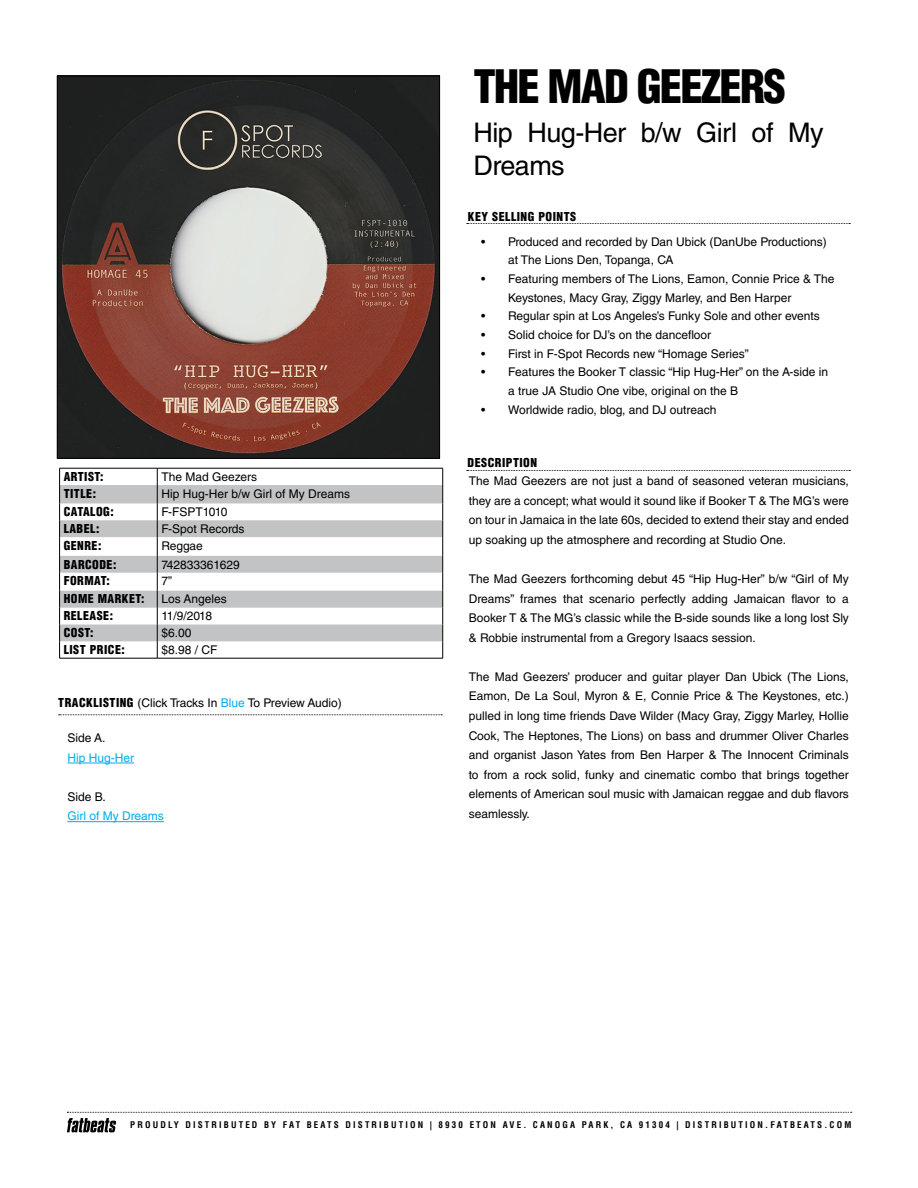
<style>
.page{position:relative;width:918px;height:1188px;background:#fff}
.page>*{position:absolute;margin:0;border:0;box-sizing:border-box;transform-origin:0 0}
.t1{font:900 condensed 45px "Helvetica LT Std";letter-spacing:-.04em;color:#000}
.t2{font:27px/32.4px "Helvetica LT Std";letter-spacing:-.02em;color:#000}
.t3{font:12px/19.5px "Helvetica LT Std";color:#000}
.t4{font:900 condensed 12px "Helvetica LT Std";letter-spacing:.04em;color:#000}
.t5{font:12px "Helvetica LT Std";color:#00aeef}
.t6{font:700 condensed 9px "Helvetica LT Std";letter-spacing:.24em;color:#000}
.s1{font-weight:900;font-stretch:condensed}
.s2{color:#00aeef}
</style>
<div class="page">
<svg style="left:467px;top:223px;width:383px;height:1px"></svg>
<hr style="left:67px;top:763px;width:67px;height:1px;background:#00aeef">
<hr style="left:67px;top:821px;width:97px;height:1px;background:#00aeef">
<svg style="left:59px;top:714px;width:383px;height:1px"></svg>
<svg style="left:60px;top:469px;width:382px;height:189px"></svg>
<svg style="left:60px;top:485px;width:382px;height:156px;fill:#c1c3c5"></svg>
<hr style="left:59px;top:468px;width:98px;height:1px;background:#000">
<hr style="left:157px;top:468px;width:286px;height:1px;background:#000">
<svg style="left:59px;top:468px;width:1px;height:190px"></svg>
<svg style="left:442px;top:468px;width:1px;height:190px"></svg>
<hr style="left:59px;top:658px;width:98px;height:1px;background:#000">
<hr style="left:157px;top:658px;width:286px;height:1px;background:#000">
<svg style="left:157px;top:468px;width:1px;height:190px"></svg>
<img style="left:59px;top:78px;width:379px;height:379px">
<div style="left:57px;top:76px;width:383px;height:383px;border:1px solid #000"></div>
<svg style="left:67px;top:1112px;width:785px;height:20px"></svg>
<svg style="left:467px;top:470px;width:383px;height:1px"></svg>
<h1 class="t1" style="left:474px;top:58px;width:314px">THE MAD GEEZERS</h1>
<h2 class="t2" style="left:474px;top:117px;width:352px">Hip Hug-Her b/w Girl of My<br>Dreams</h2>
<p class="t4" style="left:468px;top:209px;width:110px">KEY SELLING POINTS</p>
<p class="t3" style="left:508px;top:232px;width:320px;line-height:18.8px;text-indent:-27px">• Produced and recorded by Dan Ubick (DanUbe Productions) at The Lions Den, Topanga, CA</p>
<p class="t3" style="left:508px;top:269px;width:328px;line-height:18.8px;text-indent:-27px">• Featuring members of The Lions, Eamon, Connie Price &amp; The<br>Keystones, Macy Gray, Ziggy Marley, and Ben Harper</p>
<p class="t3" style="left:481px;top:306px;width:340px">• Regular spin at Los Angeles’s Funky Sole and other events</p>
<p class="t3" style="left:481px;top:325px;width:232px">• Solid choice for DJ’s on the dancefloor</p>
<p class="t3" style="left:481px;top:344px;width:269px">• First in F-Spot Records new “Homage Series”</p>
<p class="t3" style="left:508px;top:363px;width:322px;line-height:18.8px;text-indent:-27px">• Features the Booker T classic “Hip Hug-Her” on the A-side in a true JA Studio One vibe, original on the B</p>
<p class="t3" style="left:481px;top:400px;width:237px">• Worldwide radio, blog, and DJ outreach</p>
<p class="t4" style="left:64px;top:469px;width:41px">ARTIST:</p>
<p class="t3" style="left:161px;top:467px;width:97px">The Mad Geezers</p>
<p class="t4" style="left:64px;top:486px;width:34px">TITLE:</p>
<p class="t3" style="left:161px;top:484px;width:190px">Hip Hug-Her b/w Girl of My Dreams</p>
<p class="t4" style="left:64px;top:504px;width:52px">CATALOG:</p>
<p class="t3" style="left:161px;top:502px;width:67px">F-FSPT1010</p>
<p class="t4" style="left:64px;top:521px;width:37px">LABEL:</p>
<p class="t3" style="left:161px;top:519px;width:85px">F-Spot Records</p>
<p class="t4" style="left:64px;top:538px;width:39px">GENRE:</p>
<p class="t3" style="left:161px;top:536px;width:43px">Reggae</p>
<p class="t4" style="left:64px;top:557px;width:54px">BARCODE:</p>
<p class="t3" style="left:161px;top:555px;width:80px">742833361629</p>
<p class="t4" style="left:64px;top:573px;width:48px">FORMAT:</p>
<p class="t3" style="left:161px;top:571px;width:12px">7”</p>
<p class="t4" style="left:64px;top:591px;width:82px">HOME MARKET:</p>
<p class="t3" style="left:161px;top:589px;width:67px">Los Angeles</p>
<p class="t4" style="left:64px;top:608px;width:51px">RELEASE:</p>
<p class="t3" style="left:161px;top:606px;width:52px">11/9/2018</p>
<p class="t4" style="left:64px;top:625px;width:31px">COST:</p>
<p class="t3" style="left:161px;top:623px;width:32px">$6.00</p>
<p class="t4" style="left:64px;top:642px;width:63px">LIST PRICE:</p>
<p class="t3" style="left:161px;top:640px;width:58px">$8.98 / CF</p>
<p class="t3" style="left:58px;top:693px;width:285px"><span class="s1">TRACKLISTING</span> (Click Tracks In <span class="s2">Blue</span> To Preview Audio)</p>
<p class="t3" style="left:67px;top:728px;width:40px">Side A.</p>
<p class="t5" style="left:67px;top:751px;width:68px">Hip Hug-Her</p>
<p class="t3" style="left:67px;top:787px;width:40px">Side B.</p>
<p class="t5" style="left:67px;top:809px;width:98px">Girl of My Dreams</p>
<p class="t4" style="left:468px;top:455px;width:71px">DESCRIPTION</p>
<p class="t3" style="left:469px;top:471px;width:382px;text-align:justify">The Mad Geezers are not just a band of seasoned veteran musicians, they are a concept; what would it sound like if Booker T &amp; The MG’s were on tour in Jamaica in the late 60s, decided to extend their stay and ended up soaking up the atmosphere and recording at Studio One.</p>
<p class="t3" style="left:469px;top:569px;width:382px;text-align:justify">The Mad Geezers forthcoming debut 45 “Hip Hug-Her” b/w “Girl of My Dreams” frames that scenario perfectly adding Jamaican flavor to a Booker T &amp; The MG’s classic while the B-side sounds like a long lost Sly &amp; Robbie instrumental from a Gregory Isaacs session.</p>
<p class="t3" style="left:469px;top:667px;width:382px;text-align:justify">The Mad Geezers’ producer and guitar player Dan Ubick (The Lions, Eamon, De La Soul, Myron &amp; E, Connie Price &amp; The Keystones, etc.) pulled in long time friends Dave Wilder (Macy Gray, Ziggy Marley, Hollie Cook, The Heptones, The Lions) on bass and drummer Oliver Charles and organist Jason Yates from Ben Harper &amp; The Innocent Criminals to from a rock solid, funky and cinematic combo that brings together elements of American soul music with Jamaican reggae and dub flavors seamlessly.</p>
<p class="t6" style="left:130px;top:1120px;width:723px">PROUDLY DISTRIBUTED BY FAT BEATS DISTRIBUTION | 8930 ETON AVE. CANOGA PARK, CA 91304 | DISTRIBUTION.FATBEATS.COM</p>
</div>
